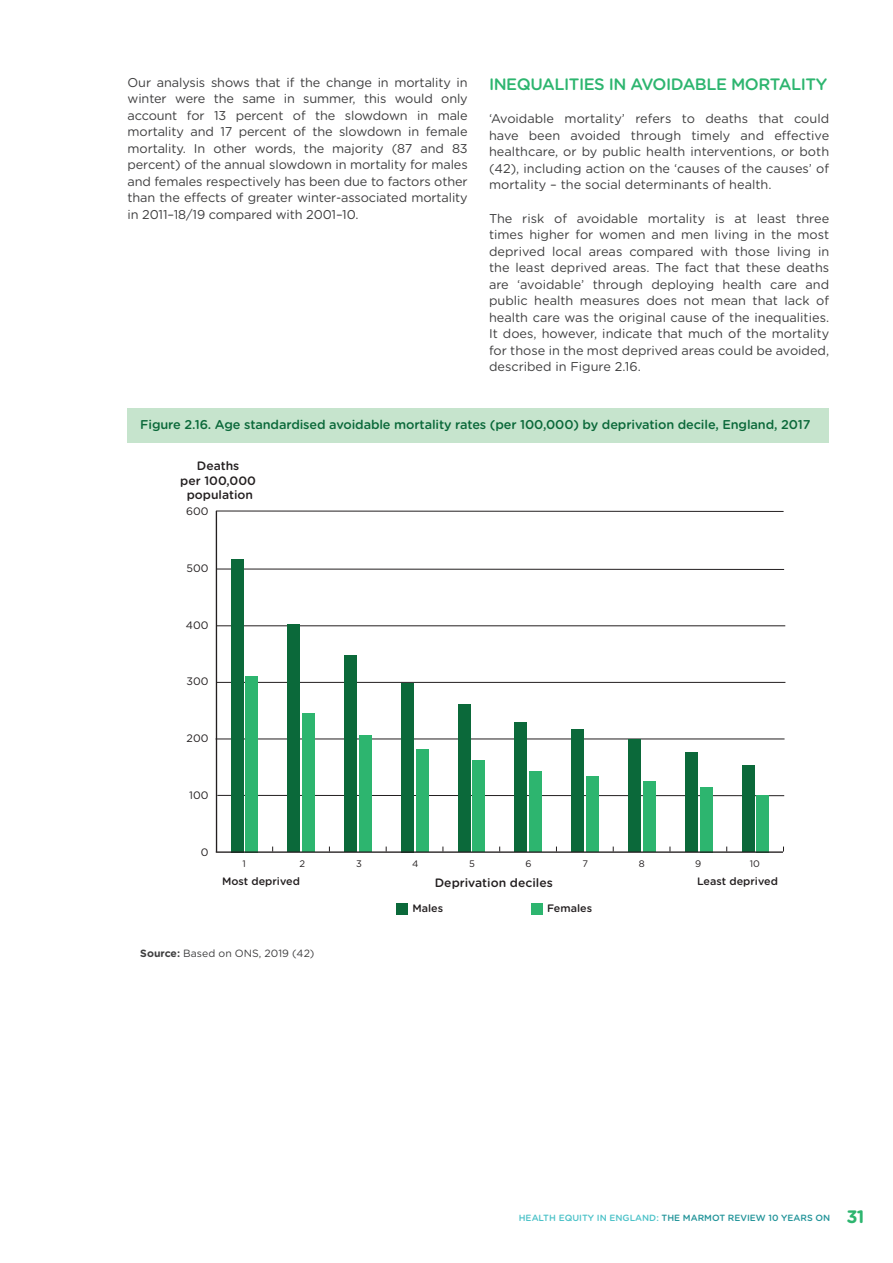
<style>
.page{position:relative;width:893px;height:1263px;background:#fff}
.page>*{position:absolute;margin:0;border:0;box-sizing:border-box;transform-origin:0 0}
.sub_heading__green{font:500 16.5px "Gotham Rounded";letter-spacing:-.03em;color:#2db56f}
.text{font:12.75px/16.5px "Gotham Rounded";color:#3e3e3f;text-align:justify}
.text-2{font:500 12.75px "Gotham Rounded";letter-spacing:-.01em;color:#0b693a}
.t1{font:500 12.15px/14.5px "Gotham Rounded";color:#231f20;text-align:center}
.t2{font:500 10.8px "Gotham Rounded";color:#231f20}
.t3{font:10.8px "Gotham Rounded";color:#231f20}
.Source_text{font:10.5px "Gotham Rounded";color:#3e3e3f}
.t4{font:9.45px "Gotham Rounded";color:#231f20}
.t5{font:500 9px "Gotham Rounded";color:#229499}
.s1{font-weight:700}
.s2{color:#4cc2c8}
.s3{font-weight:700;font-size:18px;color:#2db56f}
</style>
<div class="page">
<div style="left:128px;top:408px;width:701px;height:35px;background:#c6e4cd"></div>
<hr style="left:216px;top:569px;width:568px;height:1px;background:#231f20">
<hr style="left:216px;top:625px;width:569px;height:1px;background:#231f20">
<hr style="left:216px;top:682px;width:569px;height:1px;background:#231f20">
<hr style="left:216px;top:739px;width:568px;height:1px;background:#231f20">
<hr style="left:217px;top:795px;width:567px;height:1px;background:#231f20">
<hr style="left:216px;top:511px;width:568px;height:1px;background:#231f20">
<div style="left:245px;top:676px;width:13px;height:176px;background:#2db56f"></div>
<div style="left:231px;top:559px;width:12px;height:293px;background:#0b693a"></div>
<div style="left:302px;top:714px;width:13px;height:138px;background:#2db56f"></div>
<div style="left:287px;top:625px;width:13px;height:227px;background:#0b693a"></div>
<div style="left:359px;top:735px;width:13px;height:117px;background:#2db56f"></div>
<div style="left:344px;top:655px;width:13px;height:197px;background:#0b693a"></div>
<div style="left:416px;top:749px;width:12px;height:103px;background:#2db56f"></div>
<div style="left:401px;top:683px;width:13px;height:169px;background:#0b693a"></div>
<div style="left:473px;top:760px;width:12px;height:92px;background:#2db56f"></div>
<div style="left:458px;top:705px;width:12px;height:147px;background:#0b693a"></div>
<div style="left:529px;top:771px;width:13px;height:81px;background:#2db56f"></div>
<div style="left:515px;top:723px;width:12px;height:129px;background:#0b693a"></div>
<div style="left:586px;top:776px;width:13px;height:76px;background:#2db56f"></div>
<div style="left:571px;top:730px;width:13px;height:122px;background:#0b693a"></div>
<div style="left:643px;top:781px;width:13px;height:71px;background:#2db56f"></div>
<div style="left:628px;top:739px;width:13px;height:113px;background:#0b693a"></div>
<div style="left:700px;top:787px;width:12px;height:65px;background:#2db56f"></div>
<div style="left:685px;top:753px;width:13px;height:99px;background:#0b693a"></div>
<div style="left:757px;top:795px;width:12px;height:57px;background:#2db56f"></div>
<div style="left:742px;top:765px;width:12px;height:87px;background:#0b693a"></div>
<hr style="left:216px;top:511px;width:1px;height:341px;background:#231f20">
<hr style="left:216px;top:851px;width:567px;height:2px;background:#231f20">
<div style="left:396px;top:903px;width:11px;height:11px;background:#0b693a"></div>
<div style="left:531px;top:903px;width:11px;height:11px;background:#2db56f"></div>
<p class="text" style="left:128px;top:73px;width:342px">Our analysis shows that if the change in mortality in winter were the same in summer, this would only account for 13 percent of the slowdown in male mortality and 17 percent of the slowdown in female mortality. In other words, the majority (87 and 83 percent) of the annual slowdown in mortality for males and females respectively has been due to factors other than the effects of greater winter-associated mortality in 2011–18/19 compared with 2001–10.</p>
<p class="sub_heading__green" style="left:489px;top:72px;width:340px">INEQUALITIES IN AVOIDABLE MORTALITY</p>
<p class="text" style="left:489px;top:110px;width:342px">‘Avoidable mortality’ refers to deaths that could have been avoided through timely and effective healthcare, or by public health interventions, or both (42), including action on the ‘causes of the causes’ of mortality – the social determinants of health.</p>
<p class="text" style="left:489px;top:209px;width:342px">The risk of avoidable mortality is at least three times higher for women and men living in the most deprived local areas compared with those living in the least deprived areas. The fact that these deaths are ‘avoidable’ through deploying health care and public health measures does not mean that lack of health care was the original cause of the inequalities.<br>It does, however, indicate that much of the mortality for those in the most deprived areas could be avoided, described in Figure 2.16.</p>
<p class="text-2" style="left:140px;top:415px;width:672px">Figure 2.16. Age standardised avoidable mortality rates (per 100,000) by deprivation decile, England, 2017</p>
<p class="t1" style="left:180px;top:458px;width:77px">Deaths<br>per 100,000 population</p>
<p class="t3" style="left:186px;top:504px;width:24px">600</p>
<p class="t3" style="left:186px;top:561px;width:24px">500</p>
<p class="t3" style="left:186px;top:617px;width:24px">400</p>
<p class="t3" style="left:186px;top:674px;width:24px">300</p>
<p class="t3" style="left:187px;top:731px;width:23px">200</p>
<p class="t3" style="left:189px;top:788px;width:21px">100</p>
<p class="t3" style="left:201px;top:844px;width:9px">0</p>
<p class="t4" style="left:242px;top:857px;width:5px">1</p>
<p class="t4" style="left:300px;top:857px;width:7px">2</p>
<p class="t4" style="left:356px;top:857px;width:7px">3</p>
<p class="t4" style="left:412px;top:857px;width:8px">4</p>
<p class="t4" style="left:469px;top:857px;width:7px">5</p>
<p class="t4" style="left:526px;top:857px;width:8px">6</p>
<p class="t4" style="left:582px;top:857px;width:7px">7</p>
<p class="t4" style="left:639px;top:857px;width:7px">8</p>
<p class="t4" style="left:695px;top:857px;width:8px">9</p>
<p class="t4" style="left:750px;top:857px;width:12px">10</p>
<p class="t2" style="left:412px;top:900px;width:32px">Males</p>
<p class="t2" style="left:547px;top:900px;width:47px">Females</p>
<p class="t2" style="left:222px;top:873px;width:79px">Most deprived</p>
<p class="t1" style="left:435px;top:875px;width:119px">Deprivation deciles</p>
<p class="t2" style="left:697px;top:873px;width:82px">Least deprived</p>
<p class="Source_text" style="left:140px;top:946px;width:176px"><span class="s1">Source:</span> Based on ONS, 2019 (42)</p>
<p class="t5" style="left:519px;top:1211px;width:347px"><span class="s2">HEALTH EQUITY IN ENGLAND:</span> THE MARMOT REVIEW 10 YEARS ON <span class="s3">31</span></p>
</div>
